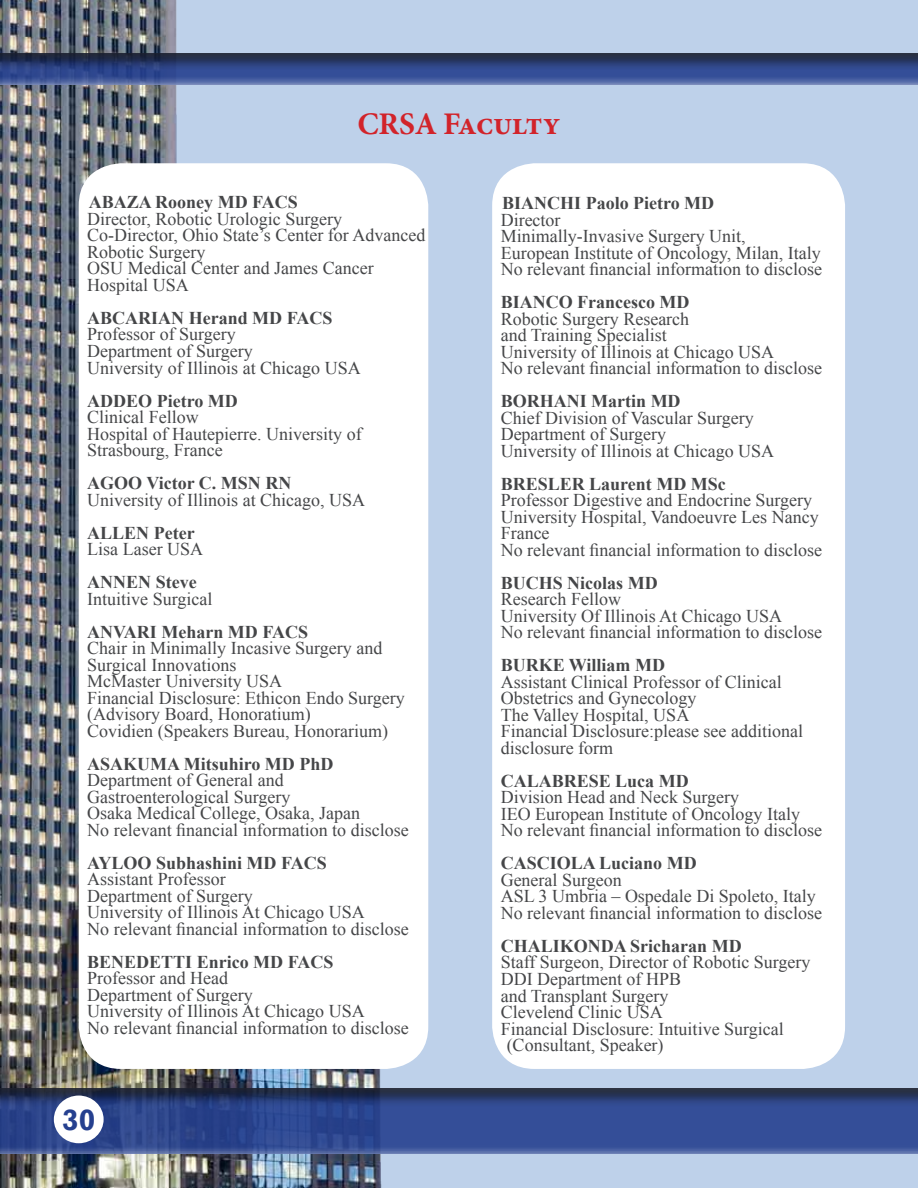
<style>
.page{position:relative;width:918px;height:1188px;background:#bed1ea}
.page>*{position:absolute;margin:0;border:0;box-sizing:border-box;transform-origin:0 0}
.t1{font:700 31.5px "Minion Pro";letter-spacing:-.01em;color:#d2232a}
.t2{font:700 30px "Rockwell";color:#25408f}
.t3{font:18px/16.5px "Times New Roman";color:#454648}
.t4{font:700 18px "Times New Roman";color:#454648}
</style>
<div class="page">
<img style="left:0;top:0;width:528px;height:1188px">
<div style="left:0;top:52px;width:918px;height:33px;background:#000;opacity:.75"></div>
<div style="left:0;top:1087px;width:918px;height:68px;background:#000;opacity:.75"></div>
<div style="left:54px;top:1096px;width:50px;height:47px;background:#fff;border-radius:50%"></div>
<div style="left:79px;top:163px;width:349px;height:906px;background:#fff;border-radius:43px"></div>
<div style="left:492px;top:163px;width:353px;height:906px;background:#fff;border-radius:43px"></div>
<h1 class="t1" style="left:358px;top:102px;width:204px">CRSA Faculty</h1>
<p class="t4" style="left:89px;top:190px;width:211px">ABAZA Rooney MD FACS</p>
<p class="t3" style="left:87px;top:210px;width:340px">Director, Robotic Urologic Surgery<br>Co-Director, Ohio State’s Center for Advanced<br>Robotic Surgery<br>OSU Medical Center and James Cancer<br>Hospital USA</p>
<p class="t4" style="left:87px;top:306px;width:247px">ABCARIAN Herand MD FACS</p>
<p class="t3" style="left:87px;top:326px;width:275px">Professor of Surgery<br>Department of Surgery<br>University of Illinois at Chicago USA</p>
<p class="t4" style="left:87px;top:388px;width:152px">ADDEO Pietro MD</p>
<p class="t3" style="left:87px;top:408px;width:276px">Clinical Fellow<br>Hospital of Hautepierre. University of<br>Strasbourg, France</p>
<p class="t4" style="left:87px;top:471px;width:206px">AGOO Victor C. MSN RN</p>
<p class="t3" style="left:87px;top:491px;width:279px">University of Illinois at Chicago, USA</p>
<p class="t4" style="left:87px;top:520px;width:109px">ALLEN Peter</p>
<p class="t3" style="left:87px;top:540px;width:117px">Lisa Laser USA</p>
<p class="t4" style="left:87px;top:570px;width:111px">ANNEN Steve</p>
<p class="t3" style="left:87px;top:590px;width:127px">Intuitive Surgical</p>
<p class="t4" style="left:87px;top:619px;width:222px">ANVARI Meharn MD FACS</p>
<p class="t3" style="left:87px;top:639px;width:319px">Chair in Minimally Incasive Surgery and Surgical Innovations<br>McMaster University USA<br>Financial Disclosure: Ethicon Endo Surgery (Advisory Board, Honoratium)<br>Covidien (Speakers Bureau, Honorarium)</p>
<p class="t4" style="left:87px;top:751px;width:248px">ASAKUMA Mitsuhiro MD PhD</p>
<p class="t3" style="left:87px;top:771px;width:323px">Department of General and Gastroenterological Surgery<br>Osaka Medical College, Osaka, Japan<br>No relevant financial information to disclose</p>
<p class="t4" style="left:87px;top:850px;width:241px">AYLOO Subhashini MD FACS</p>
<p class="t3" style="left:87px;top:871px;width:323px">Assistant Professor<br>Department of Surgery<br>University of Illinois At Chicago USA<br>No relevant financial information to disclose</p>
<p class="t4" style="left:87px;top:949px;width:248px">BENEDETTI Enrico MD FACS</p>
<p class="t3" style="left:87px;top:970px;width:323px">Professor and Head<br>Department of Surgery<br>University of Illinois At Chicago USA<br>No relevant financial information to disclose</p>
<h2 class="t2" style="left:62px;top:1101px;width:35px">30</h2>
<p class="t4" style="left:502px;top:191px;width:214px">BIANCHI Paolo Pietro MD</p>
<p class="t3" style="left:501px;top:211px;width:323px">Director<br>Minimally-Invasive Surgery Unit,<br>European Institute of Oncology, Milan, Italy No relevant financial information to disclose</p>
<p class="t4" style="left:501px;top:290px;width:190px">BIANCO Francesco MD</p>
<p class="t3" style="left:501px;top:310px;width:323px">Robotic Surgery Research<br>and Training Specialist<br>University of Illinois at Chicago USA<br>No relevant financial information to disclose</p>
<p class="t4" style="left:501px;top:389px;width:181px">BORHANI Martin MD</p>
<p class="t3" style="left:501px;top:409px;width:275px">Chief Division of Vascular Surgery<br>Department of Surgery<br>University of Illinois at Chicago USA</p>
<p class="t4" style="left:501px;top:471px;width:227px">BRESLER Laurent MD MSc</p>
<p class="t3" style="left:501px;top:492px;width:323px">Professor Digestive and Endocrine Surgery University Hospital, Vandoeuvre Les Nancy France<br>No relevant financial information to disclose</p>
<p class="t4" style="left:501px;top:570px;width:158px">BUCHS Nicolas MD</p>
<p class="t3" style="left:501px;top:591px;width:323px">Research Fellow<br>University Of Illinois At Chicago USA<br>No relevant financial information to disclose</p>
<p class="t4" style="left:501px;top:653px;width:166px">BURKE William MD</p>
<p class="t3" style="left:501px;top:673px;width:304px">Assistant Clinical Professor of Clinical<br>Obstetrics and Gynecology<br>The Valley Hospital, USA<br>Financial Disclosure:please see additional disclosure form</p>
<p class="t4" style="left:501px;top:768px;width:190px">CALABRESE Luca MD</p>
<p class="t3" style="left:501px;top:789px;width:323px">Division Head and Neck Surgery<br>IEO European Institute of Oncology Italy<br>No relevant financial information to disclose</p>
<p class="t4" style="left:501px;top:851px;width:198px">CASCIOLA Luciano MD</p>
<p class="t3" style="left:501px;top:871px;width:323px">General Surgeon<br>ASL 3 Umbria – Ospedale Di Spoleto, Italy<br>No relevant financial information to disclose</p>
<p class="t4" style="left:501px;top:934px;width:243px">CHALIKONDA Sricharan MD</p>
<p class="t3" style="left:501px;top:954px;width:311px">Staff Surgeon, Director of Robotic Surgery</p>
<p class="t3" style="left:501px;top:970px;width:182px">DDI Department of HPB</p>
<p class="t3" style="left:501px;top:987px;width:169px">and Transplant Surgery</p>
<p class="t3" style="left:501px;top:1003px;width:163px">Clevelend Clinic USA</p>
<p class="t3" style="left:501px;top:1020px;width:285px">Financial Disclosure: Intuitive Surgical</p>
<p class="t3" style="left:507px;top:1036px;width:158px">(Consultant, Speaker)</p>
</div>
